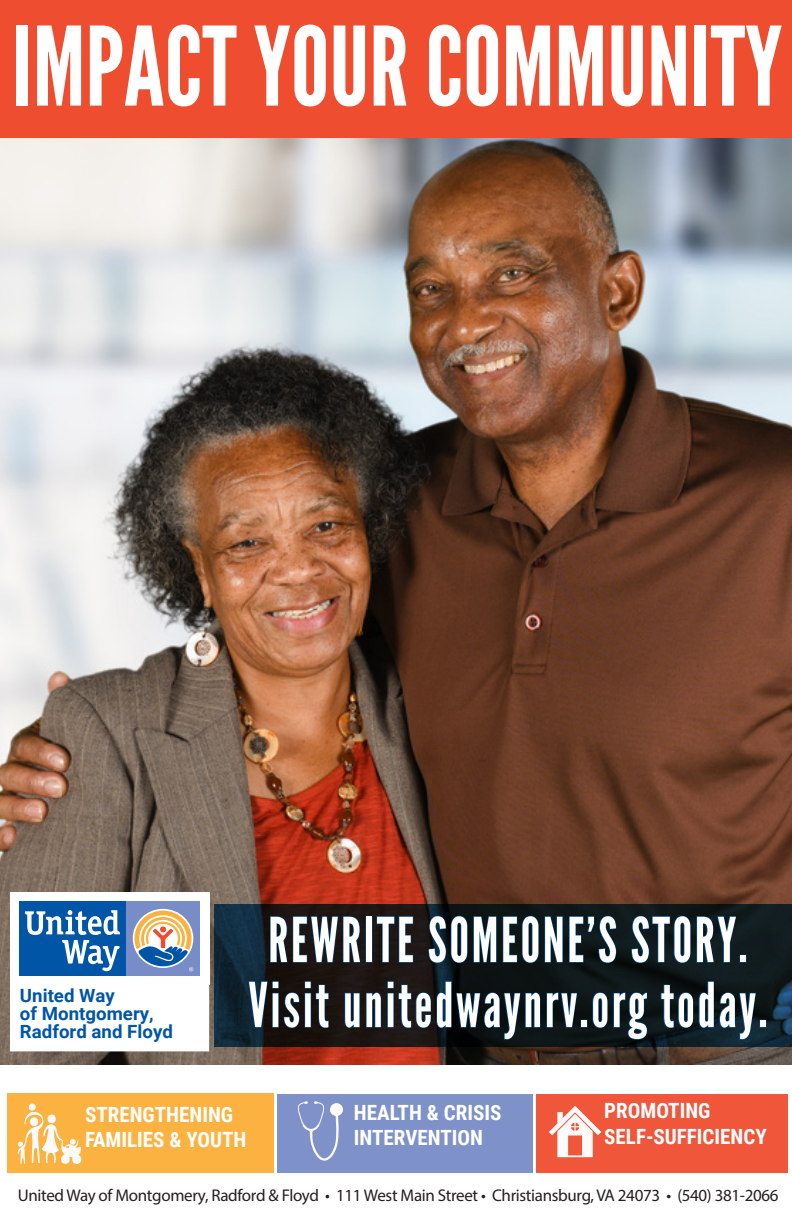
<style>
.page{position:relative;width:792px;height:1224px;background:#fff}
.page>*{position:absolute;margin:0;border:0;box-sizing:border-box;transform-origin:0 0}
.t1{font:109px "League Gothic";color:#fff}
.t2{font:61.6px "League Gothic";letter-spacing:.05em;color:#fff;scale:.89 1}
.t3{font:700 21px/25.2px "Roboto Condensed";color:#fff}
.t4{font:700 18.2px/18.2px "Roboto";color:#0155a7}
.Body{font:17px "Myriad Pro";letter-spacing:-.02em;color:#231f20}
</style>
<div class="page">
<div style="left:278px;top:1094px;width:255px;height:79px;background:#788dc7"></div>
<div style="left:330px;top:1103px;width:13px;height:13px;background:#bac4e0;border-radius:50%"></div>
<svg style="left:330px;top:1104px;width:13px;height:12px"></svg>
<div style="left:332px;top:1105px;width:9px;height:9px;background:#fcfafa;border-radius:50%"></div>
<svg style="left:297px;top:1101px;width:43px;height:60px"></svg>
<div style="left:8px;top:1094px;width:266px;height:79px;background:#fbb13d"></div>
<svg style="left:18px;top:1103px;width:63px;height:61px"></svg>
<div style="left:536px;top:1094px;width:252px;height:79px;background:#ef563a"></div>
<svg style="left:549px;top:1106px;width:52px;height:51px"></svg>
<img style="left:0;top:138px;width:792px;height:926px">
<svg style="left:214px;top:904px;width:578px;height:143px;background:#121a1e"></svg>
<svg style="left:10px;top:892px;width:199px;height:159px"></svg>
<svg style="left:270px;top:916px;width:17px;height:47px"></svg>
<svg style="left:293px;top:916px;width:67px;height:47px;background:#17212d"></svg>
<svg style="left:376px;top:916px;width:37px;height:47px;background:#181f29"></svg>
<svg style="left:428px;top:916px;width:69px;height:47px;background:#0a2133"></svg>
<svg style="left:503px;top:916px;width:60px;height:47px;background:#0b2131"></svg>
<svg style="left:569px;top:916px;width:47px;height:47px;background:#0b1f2d"></svg>
<svg style="left:631px;top:916px;width:105px;height:47px;background:#0d2333"></svg>
<div style="left:740px;top:955px;width:6px;height:7px;border:1px solid #0155a7"></div>
<svg style="left:249px;top:981px;width:80px;height:47px;background:#121e2b"></svg>
<svg style="left:345px;top:993px;width:15px;height:35px"></svg>
<svg style="left:366px;top:992px;width:15px;height:36px"></svg>
<svg style="left:387px;top:981px;width:153px;height:59px;background:#0e1b25"></svg>
<svg style="left:546px;top:992px;width:31px;height:36px"></svg>
<div style="left:581px;top:1020px;width:6px;height:7px;border:1px solid #0155a7"></div>
<svg style="left:592px;top:992px;width:55px;height:48px;background:#0b202e"></svg>
<svg style="left:661px;top:985px;width:32px;height:43px"></svg>
<svg style="left:699px;top:981px;width:57px;height:59px;background:#0b2231"></svg>
<div style="left:760px;top:1020px;width:6px;height:7px;border:1px solid #0155a7"></div>
<div style="left:0;top:0;width:792px;height:138px;background:#ef4d30"></div>
<p class="t1" style="left:12px;top:4px;width:772px">IMPACT YOUR COMMUNITY</p>
<p class="t4" style="left:20px;top:986px;width:154px">United Way<br>of Montgomery,<br>Radford and Floyd</p>
<p class="t2" style="left:268px;top:905px;width:540px">REWRITE SOMEONE’S STORY.</p>
<p class="t2" style="left:249px;top:970px;width:585px">Visit unitedwaynrv.org today.</p>
<p class="t3" style="left:85px;top:1101px;width:163px">STRENGTHENING<br>FAMILIES &amp; YOUTH</p>
<p class="t3" style="left:604px;top:1098px;width:108px">PROMOTING</p>
<p class="t3" style="left:354px;top:1099px;width:149px">HEALTH &amp; CRISIS</p>
<p class="t3" style="left:354px;top:1124px;width:131px">INTERVENTION</p>
<p class="t3" style="left:604px;top:1123px;width:164px">SELF-SUFFICIENCY</p>
<p class="Body" style="left:18px;top:1185px;width:762px">United Way of Montgomery, Radford &amp; Floyd • 111 West Main Street • Christiansburg, VA 24073 • (540) 381-2066</p>
</div>
